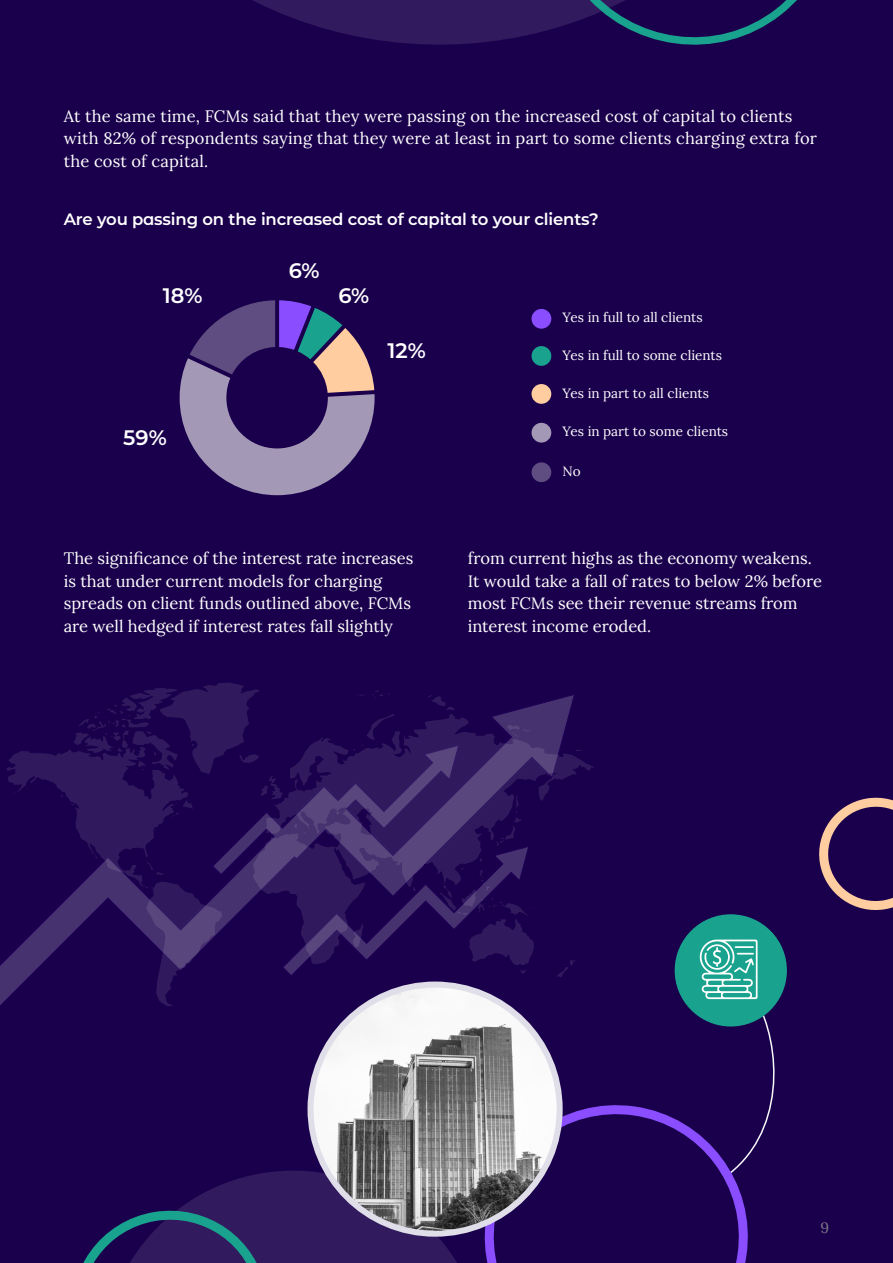
<style>
.page{position:relative;width:893px;height:1263px;background:#1a004c}
.page>*{position:absolute;margin:0;border:0;box-sizing:border-box;transform-origin:0 0}
.t1{font:21px "Acuiti Montserrat";color:#fff}
.t2{font:16.5px/22.5px "Lora";color:#fff}
.t3{font:16.5px "Acuiti Montserrat";letter-spacing:-.01em;color:#fff}
.t4{font:15px "Lora";color:#7d7a87}
.t5{font:13.5px "Lora";color:#fff}
</style>
<div class="page">
<svg style="left:138px;top:683px;width:456px;height:92px"></svg>
<svg style="left:0;top:694px;width:575px;height:315px"></svg>
<svg style="left:212px;top:745px;width:317px;height:231px"></svg>
<svg style="left:487px;top:1105px;width:261px;height:158px"></svg>
<img style="left:310px;top:984px;width:250px;height:250px;border-radius:125px">
<svg style="left:819px;top:797px;width:74px;height:113px"></svg>
<svg style="left:83px;top:1169px;width:404px;height:94px"></svg>
<svg style="left:180px;top:300px;width:195px;height:195px"></svg>
<div style="left:531px;top:309px;width:20px;height:20px;background:#8a4dff;border-radius:50%"></div>
<div style="left:531px;top:346px;width:20px;height:20px;background:#19a38f;border-radius:50%"></div>
<div style="left:531px;top:384px;width:20px;height:20px;background:#ffcd9f;border-radius:50%"></div>
<div style="left:531px;top:423px;width:20px;height:20px;background:#a399b7;border-radius:50%"></div>
<div style="left:531px;top:462px;width:20px;height:20px;background:#5f4d82;border-radius:50%"></div>
<svg style="left:253px;top:0;width:271px;height:45px;fill:#311a5e"></svg>
<svg style="left:524px;top:0;width:273px;height:45px"></svg>
<svg style="left:674px;top:914px;width:113px;height:265px"></svg>
<p class="t2" style="left:64px;top:104px;width:755px">At the same time, FCMs said that they were passing on the increased cost of capital to clients with 82% of respondents saying that they were at least in part to some clients charging extra for the cost of capital.</p>
<p class="t3" style="left:64px;top:207px;width:537px">Are you passing on the increased cost of capital to your clients?</p>
<p class="t1" style="left:289px;top:255px;width:32px">6%</p>
<p class="t1" style="left:338px;top:280px;width:32px">6%</p>
<p class="t1" style="left:163px;top:280px;width:41px">18%</p>
<p class="t1" style="left:123px;top:422px;width:45px">59%</p>
<p class="t1" style="left:387px;top:336px;width:40px">12%</p>
<p class="t5" style="left:563px;top:307px;width:142px">Yes in full to all clients</p>
<p class="t5" style="left:563px;top:345px;width:161px">Yes in full to some clients</p>
<p class="t5" style="left:563px;top:383px;width:148px">Yes in part to all clients</p>
<p class="t5" style="left:563px;top:421px;width:167px">Yes in part to some clients</p>
<p class="t5" style="left:563px;top:461px;width:20px">No</p>
<p class="t2" style="left:64px;top:546px;width:351px">The significance of the interest rate increases is that under current models for charging spreads on client funds outlined above, FCMs are well hedged if interest rates fall slightly</p>
<p class="t2" style="left:468px;top:546px;width:356px">from current highs as the economy weakens.<br>It would take a fall of rates to below 2% before most FCMs see their revenue streams from interest income eroded.</p>
<p class="t4" style="left:820px;top:1216px;width:10px">9</p>
</div>
